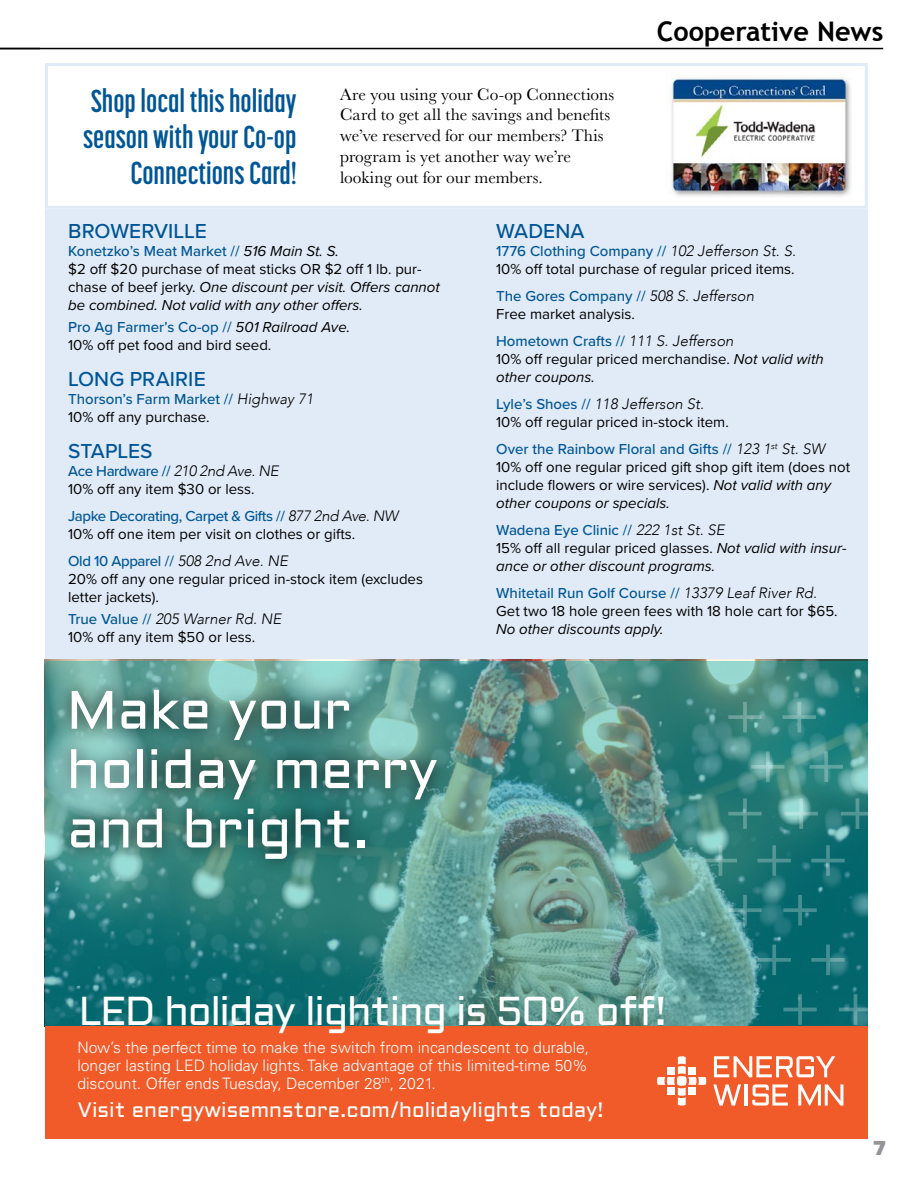
<style>
.page{position:relative;width:918px;height:1188px;background:#fff}
.page>*{position:absolute;margin:0;border:0;box-sizing:border-box;transform-origin:0 0}
.t1{font:54px/59.4px "Aldrich";color:#fff}
.t2{font:40.2px "Aldrich";letter-spacing:-.03em;color:#fff}
.t3{font:700 31.5px/36px "Korolev Compressed";color:#005695;text-align:right}
.t4{font:700 27px "Trebuchet MS";color:#000}
.t5{font:500 21px "Proxima Nova";letter-spacing:.005em;color:#005596}
.t6{font:900 21px "Proxima Nova";color:#939598}
.t7{font:20.7px "Aldrich";color:#fff}
.t8{font:17.25px/20.7px "Baskerville URW";color:#000}
.t9{font:300 15.75px/18px "Univers LT Std";color:#fff;text-align:justify}
.t10{font:15px/18px "Proxima Nova";color:#000}
.t11{font:italic 15px/18px "Proxima Nova";color:#000}
.t12{font:italic 300 15px "Avenir";color:#000}
.t13{font:500 15px/18px "Proxima Nova";color:#005695}
.s1{font-weight:500;font-style:normal;color:#005695}
.s2{font-style:normal}
.s3{font-weight:500;color:#005695}
.s4{font-style:italic}
.s5{font-family:"Avenir";font-weight:300;font-style:italic;color:#000}
.s6{font-weight:400;color:#000}
.s7{font-family:"Avenir";font-weight:300;font-style:italic}
.s8{font-family:"Proxima Nova";font-weight:500;font-style:normal;color:#005695}
.s9{font-family:"Avenir";font-weight:300}
</style>
<div class="page">
<div style="left:45px;top:209px;width:823px;height:451px;background:#e1ebf7"></div>
<div style="left:45px;top:63px;width:823px;height:146px;border:3px solid #e1ebf7"></div>
<hr style="left:0;top:48px;width:883px;height:1px;background:#000">
<img style="left:666px;top:76px;width:186px;height:121px">
<svg style="left:45px;top:661px;width:822px;height:364px;background:#438b86"></svg>
<div style="left:54px;top:674px;width:398px;height:201px;background:#000;opacity:.75"></div>
<div style="left:45px;top:1026px;width:823px;height:113px;background:#f15a29"></div>
<hr style="left:743px;top:702px;width:4px;height:30px;background:#6da399">
<svg style="left:728px;top:715px;width:34px;height:4px"></svg>
<svg style="left:797px;top:702px;width:4px;height:30px"></svg>
<svg style="left:783px;top:715px;width:33px;height:4px"></svg>
<svg style="left:766px;top:751px;width:4px;height:31px"></svg>
<svg style="left:751px;top:765px;width:34px;height:4px"></svg>
<svg style="left:824px;top:751px;width:4px;height:31px"></svg>
<svg style="left:810px;top:765px;width:33px;height:4px"></svg>
<svg style="left:743px;top:798px;width:4px;height:31px"></svg>
<svg style="left:728px;top:812px;width:34px;height:4px"></svg>
<svg style="left:799px;top:798px;width:4px;height:31px"></svg>
<svg style="left:785px;top:812px;width:33px;height:4px"></svg>
<hr style="left:856px;top:798px;width:3px;height:31px;background:#fff">
<svg style="left:841px;top:812px;width:27px;height:4px"></svg>
<hr style="left:719px;top:845px;width:3px;height:31px;background:#fff">
<hr style="left:704px;top:859px;width:33px;height:3px;background:#fff">
<svg style="left:772px;top:845px;width:4px;height:31px"></svg>
<hr style="left:758px;top:859px;width:33px;height:3px;background:#fff">
<svg style="left:826px;top:845px;width:4px;height:31px"></svg>
<hr style="left:811px;top:859px;width:34px;height:3px;background:#fff">
<svg style="left:743px;top:895px;width:4px;height:30px"></svg>
<svg style="left:728px;top:908px;width:34px;height:4px"></svg>
<hr style="left:798px;top:895px;width:4px;height:30px;background:#438c91">
<svg style="left:783px;top:908px;width:34px;height:4px"></svg>
<svg style="left:772px;top:945px;width:4px;height:30px"></svg>
<svg style="left:758px;top:958px;width:33px;height:4px"></svg>
<hr style="left:826px;top:945px;width:4px;height:30px;background:#448e92">
<svg style="left:811px;top:958px;width:34px;height:4px"></svg>
<svg style="left:798px;top:994px;width:4px;height:31px"></svg>
<hr style="left:783px;top:1008px;width:34px;height:3px;background:#fff">
<hr style="left:854px;top:994px;width:3px;height:31px;background:#fff">
<hr style="left:839px;top:1008px;width:33px;height:3px;background:#fff">
<svg style="left:714px;top:1056px;width:121px;height:21px"></svg>
<svg style="left:713px;top:1084px;width:28px;height:22px"></svg>
<hr style="left:745px;top:1084px;width:3px;height:22px;background:#fff">
<svg style="left:752px;top:1084px;width:36px;height:22px"></svg>
<svg style="left:798px;top:1084px;width:45px;height:22px"></svg>
<svg style="left:657px;top:1056px;width:50px;height:50px"></svg>
<h3 class="t3" style="left:83px;top:83px;width:215px">Shop local this holiday season with your Co-op<br>Connections Card!</h3>
<p class="t8" style="left:340px;top:83px;width:275px">Are you using your Co-op Connections Card to get all the savings and benefits we’ve reserved for our members? This program is yet another way we’re looking out for our members.</p>
<h3 class="t4" style="left:657px;top:14px;width:228px">Cooperative News</h3>
<h3 class="t5" style="left:68px;top:218px;width:140px">BROWERVILLE</h3>
<p class="t11" style="left:68px;top:242px;width:373px"><span class="s1">Konetzko’s Meat Market //</span> 516 Main St. S.<br><span class="s2">$2 off $20 purchase of meat sticks OR $2 off 1 lb. pur&shy;chase of beef jerky.</span> One discount per visit. Offers cannot be combined. Not valid with any other offers.</p>
<p class="t10" style="left:68px;top:318px;width:284px"><span class="s3">Pro Ag Farmer’s Co-op //</span> <span class="s4">501 Railroad Ave.<br></span>10% off pet food and bird seed.</p>
<h3 class="t5" style="left:68px;top:366px;width:139px">LONG PRAIRIE</h3>
<p class="t13" style="left:68px;top:390px;width:247px">Thorson’s Farm Market // <span class="s5">Highway 71<br></span><span class="s6">10% off any purchase.</span></p>
<h3 class="t5" style="left:68px;top:438px;width:86px">STAPLES</h3>
<p class="t10" style="left:68px;top:462px;width:212px"><span class="s3">Ace Hardware //</span> <span class="s7">210 2nd Ave. NE<br></span>10% off any item $30 or less.</p>
<p class="t10" style="left:68px;top:507px;width:332px"><span class="s3">Japke Decorating, Carpet &amp; Gifts //</span> <span class="s7">877 2nd Ave. NW<br></span>10% off one item per visit on clothes or gifts.</p>
<p class="t10" style="left:68px;top:552px;width:356px"><span class="s3">Old 10 Apparel //</span> <span class="s7">508 2nd Ave. NE<br></span>20% off any one regular priced in-stock item (excludes letter jackets).</p>
<p class="t12" style="left:68px;top:610px;width:215px"><span class="s8">True Value //</span> 205 Warner Rd. NE</p>
<p class="t10" style="left:68px;top:628px;width:189px">10% off any item $50 or less.</p>
<h1 class="t1" style="left:67px;top:682px;width:373px">Make your holiday merry and bright.</h1>
<h3 class="t5" style="left:496px;top:218px;width:90px">WADENA</h3>
<p class="t10" style="left:496px;top:242px;width:301px"><span class="s3">1776 Clothing Company //</span> <span class="s7">102 Jefferson St. S.<br></span>10% off total purchase of regular priced items.</p>
<p class="t10" style="left:496px;top:287px;width:259px"><span class="s3">The Gores Company //</span> <span class="s7">508 S. Jefferson<br></span>Free market analysis.</p>
<p class="t10" style="left:496px;top:332px;width:329px"><span class="s3">Hometown Crafts //</span> <span class="s7">111 S. Jefferson<br></span>10% off regular priced merchandise. <span class="s4">Not valid with other coupons.</span></p>
<p class="t12" style="left:496px;top:395px;width:209px"><span class="s8">Lyle’s Shoes //</span> 118 Jefferson St.</p>
<p class="t10" style="left:496px;top:408px;width:330px;line-height:27px">10% off regular priced in-stock item.<br><span class="s3">Over the Rainbow Floral and Gifts //</span> <span class="s7">123 1</span><sup>st</sup> <span class="s7">St. SW</span></p>
<p class="t10" style="left:496px;top:458px;width:355px">10% off one regular priced gift shop gift item (does not include flowers or wire services). <span class="s4">Not valid with any other coupons or specials.</span></p>
<p class="t11" style="left:496px;top:521px;width:352px"><span class="s1">Wadena Eye Clinic //</span> <span class="s9">222 1st St. SE<br></span><span class="s2">15% off all regular priced glasses.</span> Not valid with insur&shy;ance or other discount programs.</p>
<p class="t10" style="left:496px;top:584px;width:343px"><span class="s3">Whitetail Run Golf Course //</span> <span class="s7">13379 Leaf River Rd.<br></span>Get two 18 hole green fees with 18 hole cart for $65.</p>
<p class="t11" style="left:496px;top:620px;width:169px">No other discounts apply.</p>
<h2 class="t2" style="left:79px;top:984px;width:589px">LED holiday lighting is 50% off!</h2>
<p class="t9" style="left:77px;top:1038px;width:513px">Now’s the perfect time to make the switch from incandescent to durable, longer lasting LED holiday lights. Take advantage of this limited-time 50% discount. Offer ends Tuesday, December 28<sup>th</sup>, 2021.</p>
<h3 class="t7" style="left:77px;top:1095px;width:528px">Visit energywisemnstore.com/holidaylights today!</h3>
<h3 class="t6" style="left:874px;top:1135px;width:14px">7</h3>
</div>
